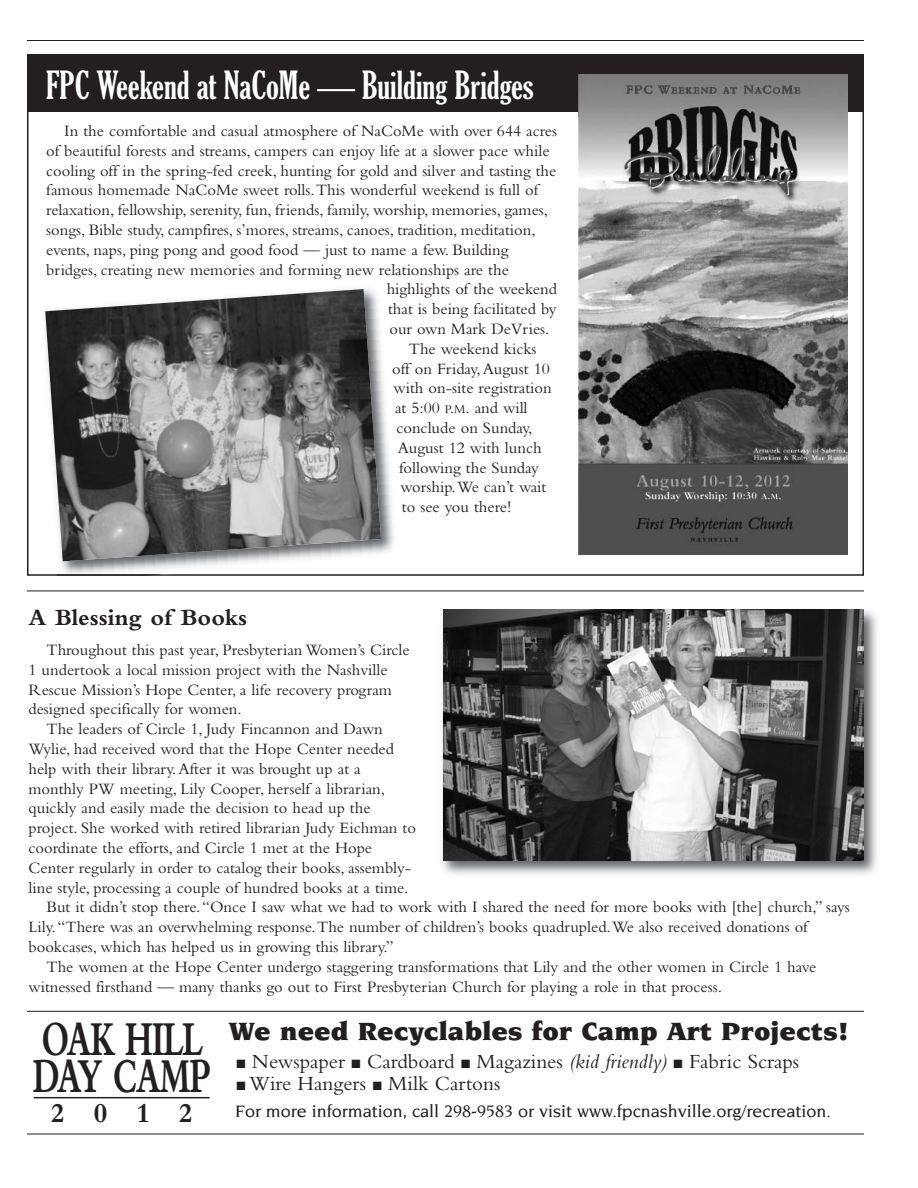
<style>
.page{position:relative;width:918px;height:1188px;background:#fff}
.page>*{position:absolute;margin:0;border:0;box-sizing:border-box;transform-origin:0 0}
.t1{font:700 50.85px "Bembo";letter-spacing:-.035em;color:#231f20;scale:.65 1}
.t2{font:extra-condensed 37.5px "Gloucester";color:#fff}
.t3{font:700 28.5px "Bembo";color:#231f20}
.t4{font:900 27px "Novarese";color:#231f20}
.t5{font:700 24px "Bembo";color:#231f20}
.t6{font:21px "Bembo";color:#231f20}
.t7{font:500 18px "Novarese";color:#231f20}
.t8{font:16.5px "Bembo";color:#231f20}
.s1{font-size:12.3px}
.s2{font-family:"Bembo";font-weight:700;font-size:50.85px}
.s3{font-style:italic}
</style>
<div class="page">
<hr style="left:27px;top:40px;width:837px;height:1px;background:#231f20">
<hr style="left:27px;top:1134px;width:837px;height:1px;background:#231f20">
<div style="left:27px;top:56px;width:837px;height:56px;background:#231f20"></div>
<img style="left:579px;top:74px;width:268px;height:481px">
<img style="left:44px;top:288px;width:350px;height:286px">
<img style="left:57px;top:575px;width:98px;height:1px">
<img style="left:57px;top:574px;width:109px;height:1px">
<img style="left:45px;top:289px;width:336px;height:272px">
<img style="left:442px;top:609px;width:435px;height:266px">
<img style="left:443px;top:610px;width:421px;height:250px">
<hr style="left:27px;top:591px;width:837px;height:1px;background:#231f20">
<hr style="left:27px;top:1011px;width:837px;height:1px;background:#231f20">
<hr style="left:34px;top:1097px;width:176px;height:1px;background:#231f20">
<h2 class="t2" style="left:46px;top:64px;width:489px">FPC Weekend at NaCoMe — Building Bridges</h2>
<p class="t8" style="left:64px;top:125px;width:494px">In the comfortable and casual atmosphere of NaCoMe with over 644 acres</p>
<p class="t8" style="left:46px;top:145px;width:505px">of beautiful forests and streams, campers can enjoy life at a slower pace while</p>
<p class="t8" style="left:46px;top:165px;width:512px">cooling off in the spring-fed creek, hunting for gold and silver and tasting the</p>
<p class="t8" style="left:46px;top:185px;width:494px">famous homemade NaCoMe sweet rolls.This wonderful weekend is full of</p>
<p class="t8" style="left:46px;top:204px;width:503px">relaxation, fellowship, serenity, fun, friends, family, worship, memories, games,</p>
<p class="t8" style="left:46px;top:224px;width:491px">songs, Bible study, campfires, s’mores, streams, canoes, tradition, meditation,</p>
<p class="t8" style="left:46px;top:244px;width:464px">events, naps, ping pong and good food — just to name a few. Building</p>
<p class="t8" style="left:46px;top:264px;width:464px">bridges, creating new memories and forming new relationships are the</p>
<p class="t8" style="left:387px;top:284px;width:172px">highlights of the weekend</p>
<p class="t8" style="left:388px;top:303px;width:170px">that is being facilitated by</p>
<p class="t8" style="left:389px;top:323px;width:162px">our own Mark DeVries.</p>
<p class="t8" style="left:409px;top:343px;width:129px">The weekend kicks</p>
<p class="t8" style="left:392px;top:363px;width:159px">off on Friday,August 10</p>
<p class="t8" style="left:394px;top:383px;width:160px">with on-site registration</p>
<p class="t8" style="left:395px;top:402px;width:134px">at 5:00 <span class="s1">P</span>.<span class="s1">M</span>. and will</p>
<p class="t8" style="left:396px;top:422px;width:138px">conclude on Sunday,</p>
<p class="t8" style="left:398px;top:442px;width:145px">August 12 with lunch</p>
<p class="t8" style="left:399px;top:462px;width:141px">following the Sunday</p>
<p class="t8" style="left:401px;top:482px;width:147px">worship.We can’t wait</p>
<p class="t8" style="left:402px;top:501px;width:111px">to see you there!</p>
<h3 class="t5" style="left:28px;top:609px;width:220px">A Blessing of Books</h3>
<p class="t8" style="left:47px;top:644px;width:365px">Throughout this past year, Presbyterian Women’s Circle</p>
<p class="t8" style="left:29px;top:664px;width:361px">1 undertook a local mission project with the Nashville</p>
<p class="t8" style="left:29px;top:684px;width:365px">Rescue Mission’s Hope Center, a life recovery program</p>
<p class="t8" style="left:29px;top:704px;width:215px">designed specifically for women.</p>
<p class="t8" style="left:47px;top:723px;width:338px">The leaders of Circle 1, Judy Fincannon and Dawn</p>
<p class="t8" style="left:29px;top:743px;width:367px">Wylie, had received word that the Hope Center needed</p>
<p class="t8" style="left:29px;top:763px;width:334px">help with their library.After it was brought up at a</p>
<p class="t8" style="left:29px;top:783px;width:358px">monthly PW meeting, Lily Cooper, herself a librarian,</p>
<p class="t8" style="left:29px;top:803px;width:344px">quickly and easily made the decision to head up the</p>
<p class="t8" style="left:29px;top:822px;width:389px">project. She worked with retired librarian Judy Eichman to</p>
<p class="t8" style="left:29px;top:842px;width:345px">coordinate the efforts, and Circle 1 met at the Hope</p>
<p class="t8" style="left:29px;top:862px;width:384px">Center regularly in order to catalog their books, assembly-</p>
<p class="t8" style="left:29px;top:882px;width:381px">line style, processing a couple of hundred books at a time.</p>
<p class="t8" style="left:47px;top:902px;width:805px">But it didn’t stop there.“Once I saw what we had to work with I shared the need for more books with [the] church,” says</p>
<p class="t8" style="left:29px;top:921px;width:781px">Lily.“There was an overwhelming response.The number of children’s books quadrupled.We also received donations of</p>
<p class="t8" style="left:29px;top:941px;width:367px">bookcases, which has helped us in growing this library.”</p>
<p class="t8" style="left:47px;top:961px;width:771px">The women at the Hope Center undergo staggering transformations that Lily and the other women in Circle 1 have</p>
<p class="t8" style="left:29px;top:981px;width:695px">witnessed firsthand — many thanks go out to First Presbyterian Church for playing a role in that process.</p>
<h3 class="t4" style="left:42px;top:1021px;width:808px"><span class="s2">OAK HILL</span> We need Recyclables for Camp Art Projects!</h3>
<h1 class="t1" style="left:33px;top:1058px;width:275px">DAY CAMP</h1>
<h3 class="t3" style="left:51px;top:1103px;width:144px">2012</h3>
<p class="t6" style="left:236px;top:1054px;width:564px">■ Newspaper ■ Cardboard ■ Magazines <span class="s3">(kid friendly)</span> ■ Fabric Scraps</p>
<p class="t6" style="left:236px;top:1077px;width:266px">■ Wire Hangers ■ Milk Cartons</p>
<p class="t7" style="left:235px;top:1104px;width:597px">For more information, call 298-9583 or visit www.fpcnashville.org/recreation.</p>
</div>
